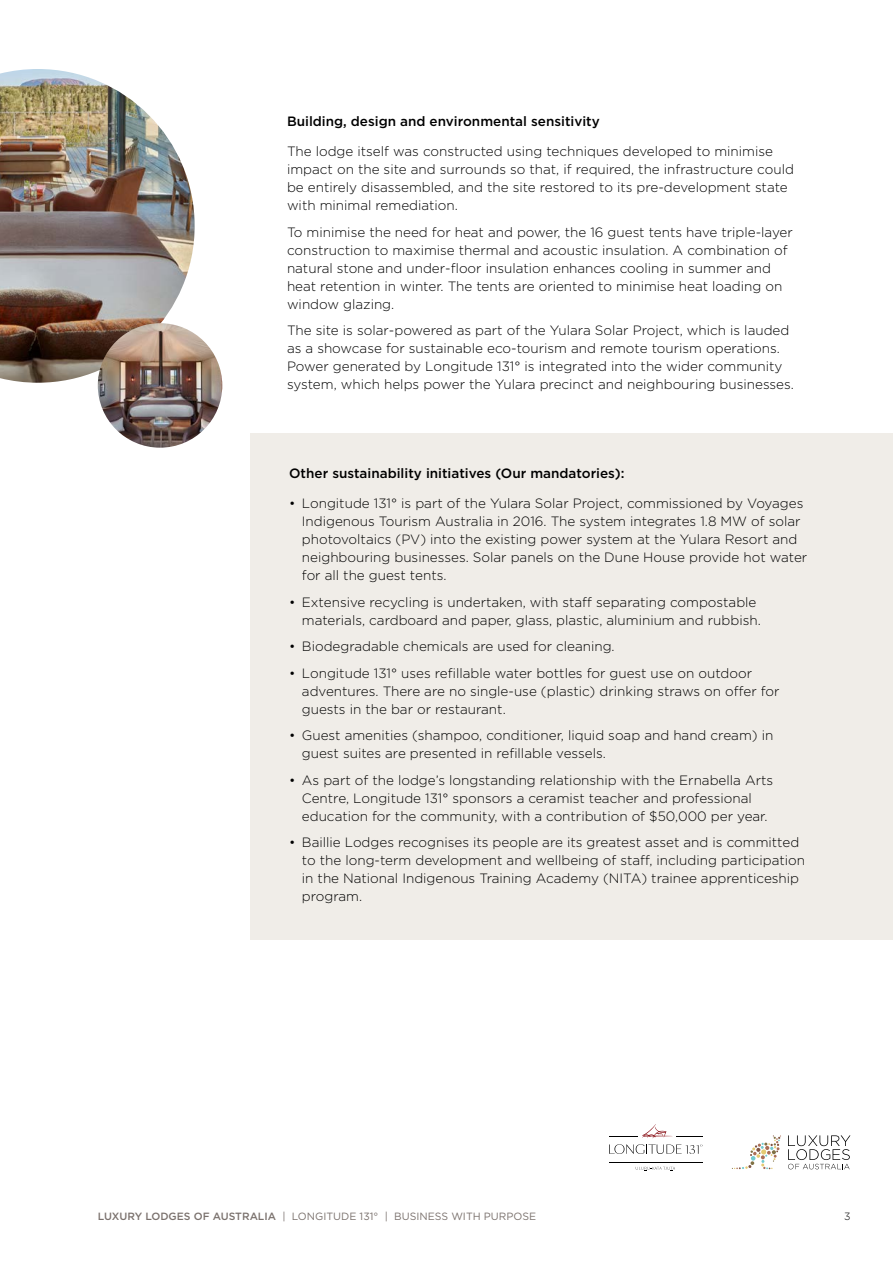
<style>
.page{position:relative;width:893px;height:1263px;background:#fff}
.page>*{position:absolute;margin:0;border:0;box-sizing:border-box;transform-origin:0 0}
.Body_Text{font:300 13.5px/18px "Gotham";color:#000}
.Subtitle{font:500 13.5px "Gotham";color:#000}
.t1{font:10.5px "Gotham";color:#7a716d}
.t2{font:300 10.5px "Gotham";color:#000}
.s1{font-weight:500}
</style>
<div class="page">
<hr style="left:609px;top:1162px;width:93px;height:1px;background:#000">
<svg style="left:609px;top:1124px;width:93px;height:14px"></svg>
<svg style="left:609px;top:1144px;width:93px;height:10px"></svg>
<svg style="left:636px;top:1167px;width:39px;height:4px"></svg>
<svg style="left:788px;top:1135px;width:62px;height:34px"></svg>
<svg style="left:732px;top:1135px;width:49px;height:34px"></svg>
<div style="left:251px;top:433px;width:642px;height:507px;background:#f0ede8"></div>
<img style="left:0;top:69px;width:195px;height:314px">
<img style="left:98px;top:323px;width:124px;height:125px;border-radius:62px">
<p class="Subtitle" style="left:287px;top:112px;width:314px">Building, design and environmental sensitivity</p>
<p class="Body_Text" style="left:287px;top:142px;width:508px">The lodge itself was constructed using techniques developed to minimise impact on the site and surrounds so that, if required, the infrastructure could be entirely disassembled, and the site restored to its pre-development state with minimal remediation.</p>
<p class="Body_Text" style="left:287px;top:223px;width:507px">To minimise the need for heat and power, the 16 guest tents have triple-layer construction to maximise thermal and acoustic insulation. A combination of natural stone and under-floor insulation enhances cooling in summer and heat retention in winter. The tents are oriented to minimise heat loading on window glazing.</p>
<p class="Body_Text" style="left:287px;top:321px;width:508px">The site is solar-powered as part of the Yulara Solar Project, which is lauded as a showcase for sustainable eco-tourism and remote tourism operations.<br>Power generated by Longitude 131° is integrated into the wider community system, which helps power the Yulara precinct and neighbouring businesses.</p>
<p class="Subtitle" style="left:289px;top:464px;width:337px">Other sustainability initiatives (Our mandatories):</p>
<p class="Body_Text" style="left:302px;top:494px;width:507px;text-indent:-13px">• Longitude 131° is part of the Yulara Solar Project, commissioned by Voyages Indigenous Tourism Australia in 2016. The system integrates 1.8 MW of solar photovoltaics (PV) into the existing power system at the Yulara Resort and neighbouring businesses. Solar panels on the Dune House provide hot water for all the guest tents.</p>
<p class="Body_Text" style="left:302px;top:593px;width:460px;text-indent:-13px">• Extensive recycling is undertaken, with staff separating compostable materials, cardboard and paper, glass, plastic, aluminium and rubbish.</p>
<p class="Body_Text" style="left:289px;top:637px;width:327px">• Biodegradable chemicals are used for cleaning.</p>
<p class="Body_Text" style="left:302px;top:664px;width:479px;text-indent:-13px">• Longitude 131° uses refillable water bottles for guest use on outdoor adventures. There are no single-use (plastic) drinking straws on offer for guests in the bar or restaurant.</p>
<p class="Body_Text" style="left:302px;top:726px;width:473px;text-indent:-13px">• Guest amenities (shampoo, conditioner, liquid soap and hand cream) in guest suites are presented in refillable vessels.</p>
<p class="Body_Text" style="left:302px;top:771px;width:473px;text-indent:-13px">• As part of the lodge’s longstanding relationship with the Ernabella Arts<br>Centre, Longitude 131° sponsors a ceramist teacher and professional education for the community, with a contribution of $50,000 per year.</p>
<p class="Body_Text" style="left:302px;top:833px;width:505px;text-indent:-13px">• Baillie Lodges recognises its people are its greatest asset and is committed to the long-term development and wellbeing of staff, including participation in the National Indigenous Training Academy (NITA) trainee apprenticeship program.</p>
<p class="t1" style="left:98px;top:1210px;width:440px"><span class="s1">LUXURY LODGES OF AUSTRALIA</span> | LONGITUDE 131° | BUSINESS WITH PURPOSE</p>
<p class="t2" style="left:844px;top:1210px;width:8px">3</p>
</div>
